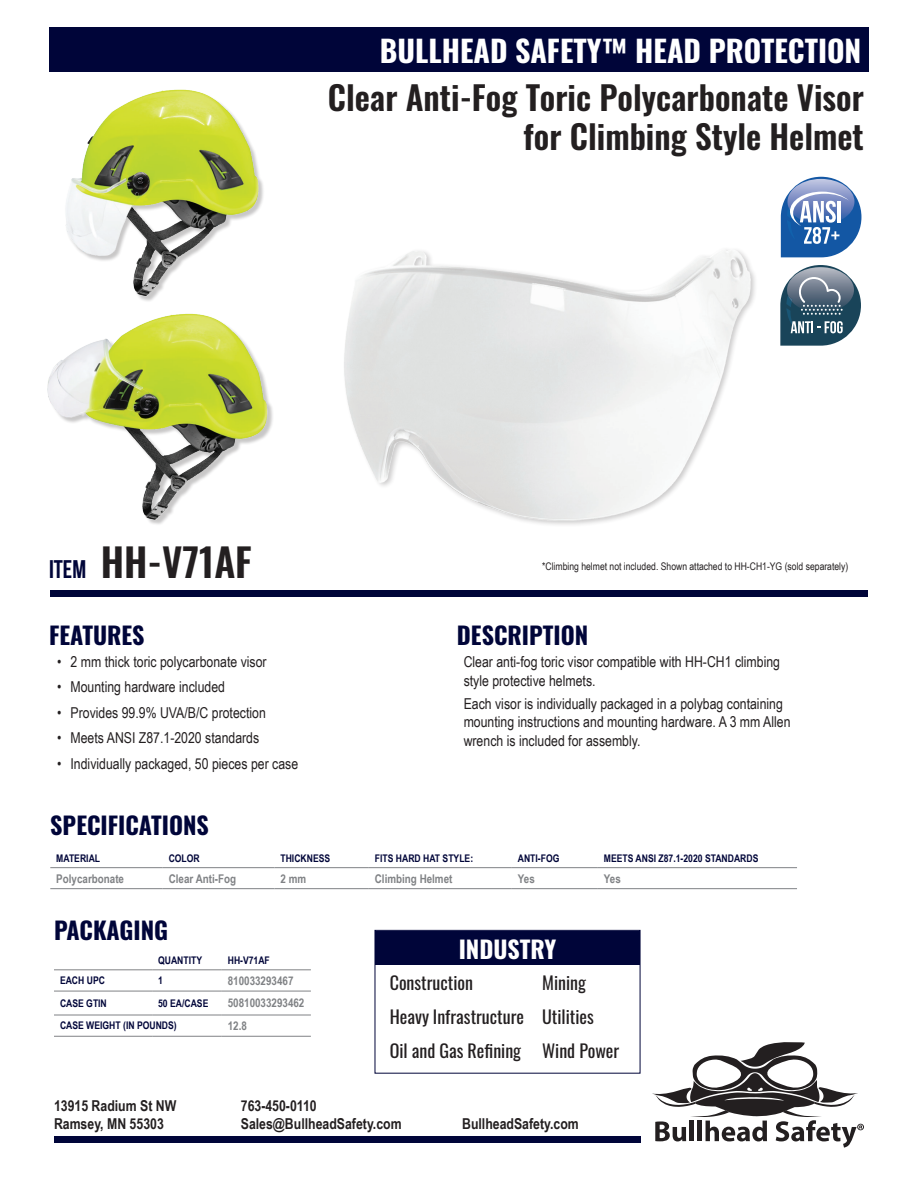
<style>
.page{position:relative;width:918px;height:1188px;background:#fff}
.page>*{position:absolute;margin:0;border:0;box-sizing:border-box;transform-origin:0 0}
.Item_ID{font:600 39px "Oswald";color:#231f20}
.Heading{font:600 33px/39.6px "Oswald";color:#231f20;text-align:right}
.Page_Header{font:700 30px "Oswald";color:#fff}
.Item_and_Size_Header{font:700 25.5px "Bebas Neue";color:#000539}
.Section_Title{font:700 24px "Oswald";color:#000539}
.Industry_Head{font:700 24px "Oswald";color:#fff}
.Body_Industry{font:18px "Oswald";color:#231f20}
.Body_Text{font:15px/18.8px "Arial Narrow";color:#231f20}
.t1{font:700 15px/18px "Arial Narrow";color:#231f20}
.Table_Copy{font:700 12px "Arial Narrow";color:#808285}
.Table_Headers{font:700 10.5px "Arial Narrow";color:#000539}
.t2{font:10.5px "Arial Narrow";color:#231f20}
</style>
<div class="page">
<div style="left:54px;top:1137px;width:586px;height:6px;background:#000539"></div>
<svg style="left:652px;top:1042px;width:212px;height:106px"></svg>
<hr style="left:54px;top:969px;width:98px;height:1px;background:#808285">
<hr style="left:152px;top:969px;width:70px;height:1px;background:#808285">
<hr style="left:222px;top:969px;width:89px;height:1px;background:#808285">
<hr style="left:222px;top:1036px;width:89px;height:1px;background:#808285">
<hr style="left:54px;top:991px;width:98px;height:1px;background:#808285">
<hr style="left:152px;top:991px;width:70px;height:1px;background:#808285">
<hr style="left:222px;top:991px;width:89px;height:1px;background:#808285">
<hr style="left:54px;top:1015px;width:98px;height:1px;background:#808285">
<hr style="left:152px;top:1015px;width:70px;height:1px;background:#808285">
<hr style="left:222px;top:1015px;width:89px;height:1px;background:#808285">
<hr style="left:54px;top:1036px;width:98px;height:1px;background:#808285">
<hr style="left:152px;top:1036px;width:70px;height:1px;background:#808285">
<div style="left:50px;top:591px;width:818px;height:6px;background:#000539"></div>
<div style="left:49px;top:27px;width:819px;height:45px;background:#000539"></div>
<div style="left:375px;top:930px;width:265px;height:144px;border:1px solid #000539"></div>
<div style="left:375px;top:931px;width:265px;height:33px;background:#000539"></div>
<img style="left:344px;top:249px;width:411px;height:276px">
<img style="left:66px;top:89px;width:197px;height:211px">
<img style="left:47px;top:313px;width:223px;height:211px">
<hr style="left:50px;top:867px;width:113px;height:1px;background:#808285">
<hr style="left:163px;top:867px;width:111px;height:1px;background:#808285">
<hr style="left:274px;top:867px;width:95px;height:1px;background:#808285">
<hr style="left:369px;top:867px;width:143px;height:1px;background:#808285">
<hr style="left:512px;top:867px;width:86px;height:1px;background:#808285">
<hr style="left:598px;top:867px;width:199px;height:1px;background:#808285">
<hr style="left:50px;top:888px;width:113px;height:1px;background:#808285">
<hr style="left:163px;top:888px;width:111px;height:1px;background:#808285">
<hr style="left:274px;top:888px;width:95px;height:1px;background:#808285">
<hr style="left:369px;top:888px;width:143px;height:1px;background:#808285">
<hr style="left:512px;top:888px;width:86px;height:1px;background:#808285">
<hr style="left:598px;top:888px;width:199px;height:1px;background:#808285">
<svg style="left:781px;top:177px;width:80px;height:80px"></svg>
<svg style="left:780px;top:265px;width:81px;height:81px"></svg>
<p class="Page_Header" style="left:380px;top:35px;width:483px">BULLHEAD SAFETY™ HEAD PROTECTION</p>
<p class="Heading" style="left:328px;top:79px;width:538px">Clear Anti-Fog Toric Polycarbonate Visor for Climbing Style Helmet</p>
<p class="Item_and_Size_Header" style="left:49px;top:555px;width:39px">ITEM</p>
<p class="Item_ID" style="left:101px;top:541px;width:153px">HH-V71AF</p>
<p class="Section_Title" style="left:49px;top:623px;width:97px">FEATURES</p>
<p class="Body_Text" style="left:57px;top:652px;width:211px">• 2 mm thick toric polycarbonate visor</p>
<p class="Body_Text" style="left:57px;top:677px;width:170px">• Mounting hardware included</p>
<p class="Body_Text" style="left:57px;top:703px;width:210px">• Provides 99.9% UVA/B/C protection</p>
<p class="Body_Text" style="left:57px;top:728px;width:204px">• Meets ANSI Z87.1-2020 standards</p>
<p class="Body_Text" style="left:57px;top:754px;width:243px">• Individually packaged, 50 pieces per case</p>
<p class="Section_Title" style="left:50px;top:813px;width:160px">SPECIFICATIONS</p>
<p class="t2" style="left:542px;top:559px;width:308px">*Climbing helmet not included. Shown attached to HH-CH1-YG (sold separately)</p>
<p class="Section_Title" style="left:457px;top:623px;width:133px">DESCRIPTION</p>
<p class="Body_Text" style="left:464px;top:652px;width:318px">Clear anti-fog toric visor compatible with HH-CH1 climbing style protective helmets.</p>
<p class="Body_Text" style="left:464px;top:693px;width:328px">Each visor is individually packaged in a polybag containing mounting instructions and mounting hardware. A 3 mm Allen wrench is included for assembly.</p>
<p class="Table_Headers" style="left:56px;top:850px;width:45px">MATERIAL</p>
<p class="Table_Headers" style="left:169px;top:850px;width:33px">COLOR</p>
<p class="Table_Headers" style="left:280px;top:850px;width:51px">THICKNESS</p>
<p class="Table_Headers" style="left:375px;top:850px;width:100px">FITS HARD HAT STYLE:</p>
<p class="Table_Headers" style="left:518px;top:850px;width:43px">ANTI-FOG</p>
<p class="Table_Headers" style="left:604px;top:850px;width:156px">MEETS ANSI Z87.1-2020 STANDARDS</p>
<p class="Table_Copy" style="left:56px;top:869px;width:69px">Polycarbonate</p>
<p class="Table_Copy" style="left:169px;top:869px;width:69px">Clear Anti-Fog</p>
<p class="Table_Copy" style="left:280px;top:869px;width:27px">2 mm</p>
<p class="Table_Copy" style="left:375px;top:869px;width:79px">Climbing Helmet</p>
<p class="Table_Copy" style="left:518px;top:869px;width:18px">Yes</p>
<p class="Table_Copy" style="left:604px;top:869px;width:18px">Yes</p>
<p class="Section_Title" style="left:54px;top:918px;width:116px">PACKAGING</p>
<p class="Table_Headers" style="left:158px;top:952px;width:46px">QUANTITY</p>
<p class="Table_Headers" style="left:228px;top:952px;width:44px">HH-V71AF</p>
<p class="Table_Headers" style="left:60px;top:973px;width:46px">EACH UPC</p>
<p class="Table_Headers" style="left:158px;top:973px;width:6px">1</p>
<p class="Table_Copy" style="left:228px;top:972px;width:67px">810033293467</p>
<p class="Table_Headers" style="left:60px;top:995px;width:48px">CASE GTIN</p>
<p class="Table_Headers" style="left:158px;top:995px;width:52px">50 EA/CASE</p>
<p class="Table_Copy" style="left:228px;top:994px;width:78px">50810033293462</p>
<p class="Table_Headers" style="left:60px;top:1018px;width:118px">CASE WEIGHT (IN POUNDS)</p>
<p class="Table_Copy" style="left:228px;top:1017px;width:21px">12.8</p>
<p class="Industry_Head" style="left:459px;top:936px;width:99px">INDUSTRY</p>
<p class="Body_Industry" style="left:390px;top:967px;width:85px">Construction</p>
<p class="Body_Industry" style="left:390px;top:1001px;width:136px">Heavy Infrastructure</p>
<p class="Body_Industry" style="left:390px;top:1034px;width:133px">Oil and Gas Refining</p>
<p class="Body_Industry" style="left:542px;top:967px;width:45px">Mining</p>
<p class="Body_Industry" style="left:542px;top:1001px;width:53px">Utilities</p>
<p class="Body_Industry" style="left:542px;top:1034px;width:79px">Wind Power</p>
<p class="t1" style="left:54px;top:1096px;width:124px">13915 Radium St NW<br>Ramsey, MN 55303</p>
<p class="t1" style="left:241px;top:1096px;width:162px">763-450-0110<br>Sales@BullheadSafety.com</p>
<p class="t1" style="left:462px;top:1114px;width:118px">BullheadSafety.com</p>
</div>
